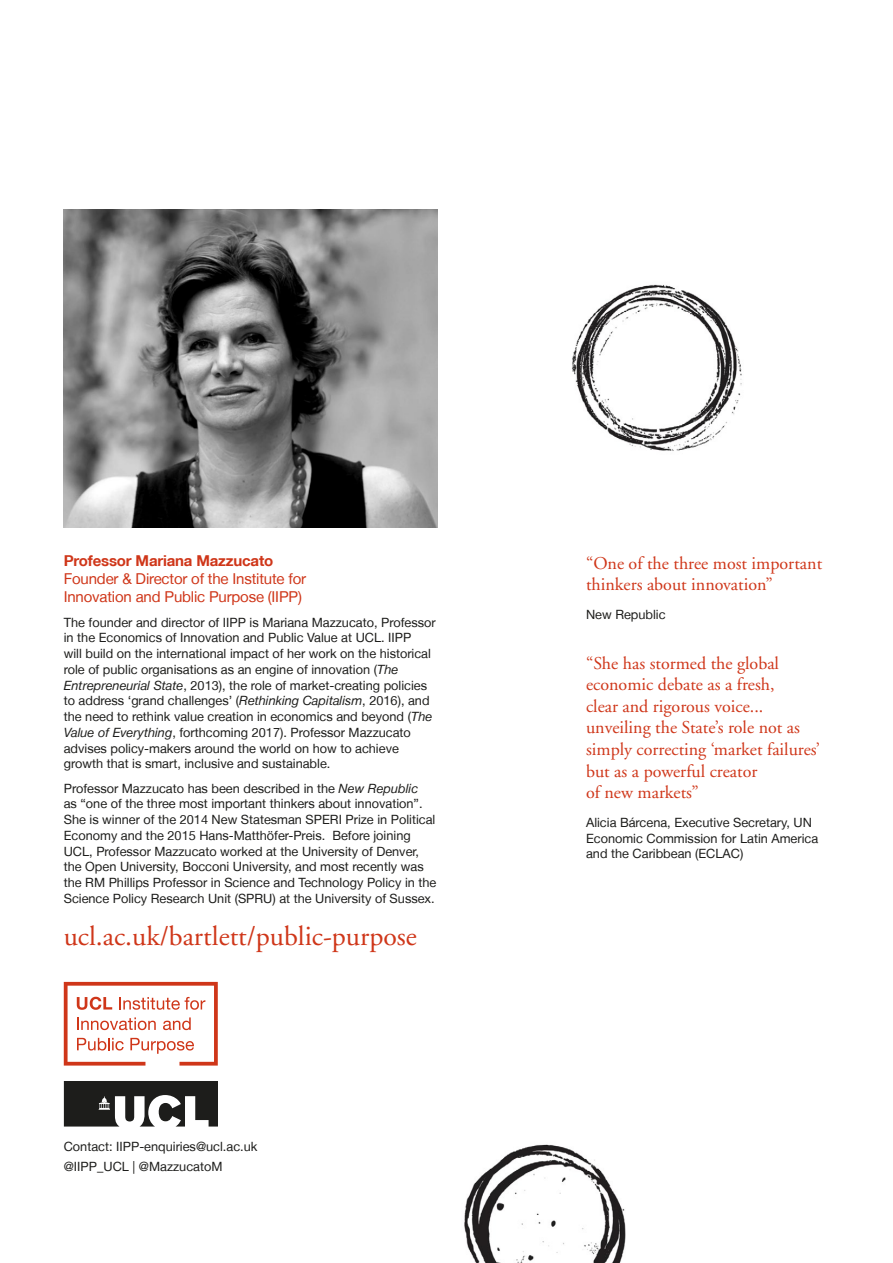
<style>
.page{position:relative;width:893px;height:1263px;background:#fff}
.page>*{position:absolute;margin:0;border:0;box-sizing:border-box;transform-origin:0 0}
.t1{font:27.75px "Adobe Garamond";color:#cf3619}
.t2{font:18px/21.6px "Adobe Garamond";color:#cf3619}
.t3{font:15px/18px "Helvetica Neue LT";letter-spacing:-.01em;color:#cf3619}
.t4{font:700 15px "Helvetica Neue LT";letter-spacing:-.01em;color:#cf3619}
.t5{font:12.75px/15.8px "Helvetica Neue LT";color:#1d1d1b}
.s1{font-style:italic}
</style>
<div class="page">
<img style="left:572px;top:284px;width:170px;height:167px">
<img style="left:464px;top:1144px;width:162px;height:119px">
<img style="left:64px;top:210px;width:373px;height:317px">
<svg style="left:64px;top:1081px;width:154px;height:45px"></svg>
<svg style="left:64px;top:982px;width:154px;height:83px"></svg>
<p class="t4" style="left:64px;top:552px;width:211px">Professor Mariana Mazzucato</p>
<p class="t3" style="left:64px;top:570px;width:244px">Founder &amp; Director of the Institute for<br>Innovation and Public Purpose (IIPP)</p>
<p class="t5" style="left:64px;top:614px;width:373px">The founder and director of IIPP is Mariana Mazzucato, Professor in the Economics of Innovation and Public Value at UCL. IIPP<br>will build on the international impact of her work on the historical role of public organisations as an engine of innovation (<span class="s1">The Entrepreneurial State</span>, 2013), the role of market-creating policies to address ‘grand challenges’ (<span class="s1">Rethinking Capitalism</span>, 2016), and the need to rethink value creation in economics and beyond (<span class="s1">The Value of Everything</span>, forthcoming 2017). Professor Mazzucato advises policy-makers around the world on how to achieve growth that is smart, inclusive and sustainable.</p>
<p class="t5" style="left:64px;top:780px;width:374px">Professor Mazzucato has been described in the <span class="s1">New Republic<br></span>as “one of the three most important thinkers about innovation”.<br>She is winner of the 2014 New Statesman SPERI Prize in Political Economy and the 2015 Hans-Matthöfer-Preis. Before joining UCL, Professor Mazzucato worked at the University of Denver, the Open University, Bocconi University, and most recently was the RM Phillips Professor in Science and Technology Policy in the Science Policy Research Unit (SPRU) at the University of Sussex.</p>
<h1 class="t1" style="left:64px;top:921px;width:355px">ucl.ac.uk/bartlett/public-purpose</h1>
<p class="t5" style="left:64px;top:1136px;width:195px;line-height:20px">Contact: IIPP-enquiries@ucl.ac.uk @IIPP_UCL | @MazzucatoM</p>
<h2 class="t2" style="left:586px;top:553px;width:238px">“One of the three most important thinkers about innovation”</h2>
<p class="t5" style="left:586px;top:606px;width:81px">New Republic</p>
<h2 class="t2" style="left:586px;top:653px;width:236px">“She has stormed the global economic debate as a fresh,<br>clear and rigorous voice... unveiling the State’s role not as simply correcting ‘market failures’ but as a powerful creator<br>of new markets”</h2>
<p class="t5" style="left:586px;top:814px;width:234px">Alicia Bárcena, Executive Secretary, UN<br>Economic Commission for Latin America and the Caribbean (ECLAC)</p>
</div>
